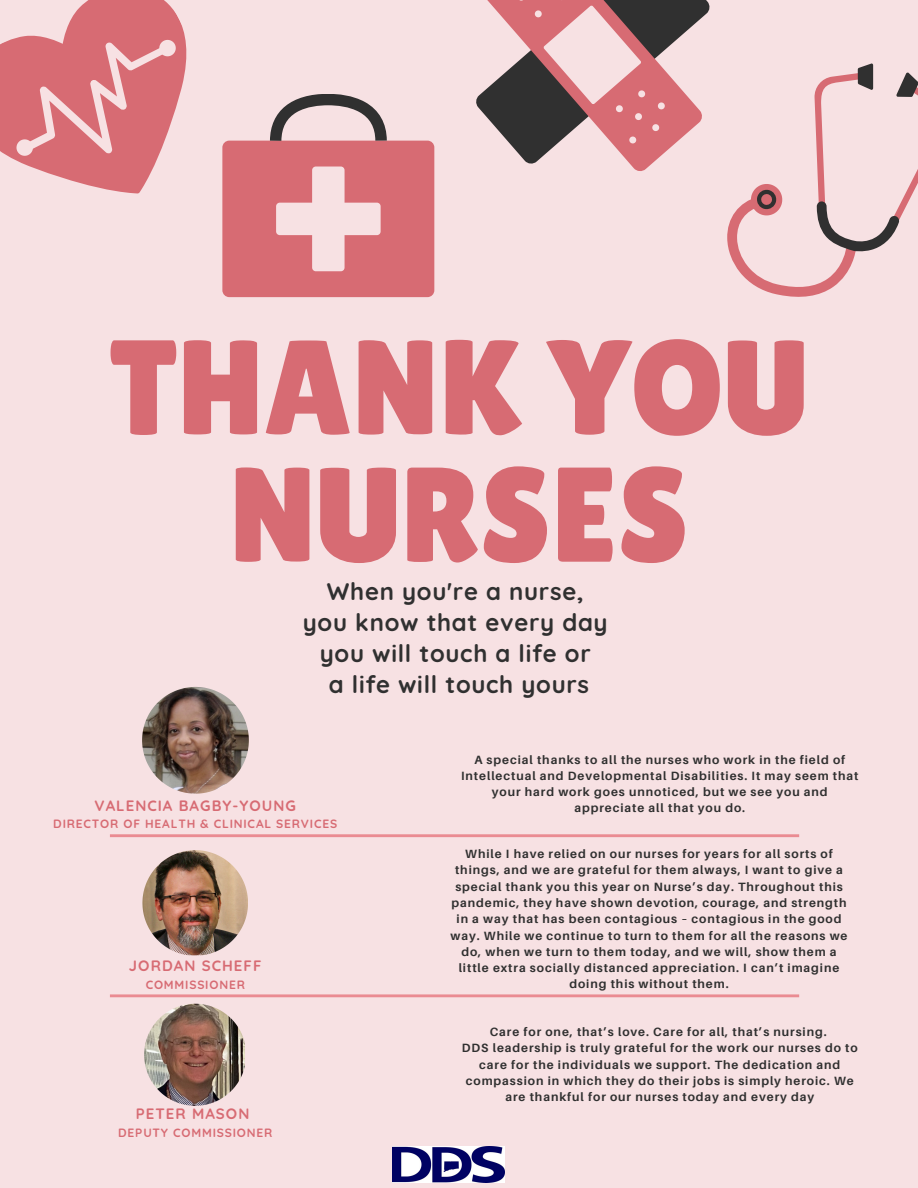
<style>
.page{position:relative;width:918px;height:1188px;background:#f7e1e3}
.page>*{position:absolute;margin:0;border:0;box-sizing:border-box;transform-origin:0 0}
.t1{font:134.4px/127.2px "Lilita One";color:#d76b73;text-align:center}
.t2{font:700 24px/30.8px "Quicksand";letter-spacing:.03em;color:#303030;text-align:center}
.t3{font:700 15px "Quicksand";letter-spacing:.07em;color:#d76b73}
.t4{font:700 12px/16.4px "Aileron";letter-spacing:.075em;color:#303030;text-align:center}
.t5{font:700 12px "Quicksand";letter-spacing:.07em;color:#d76b73}
</style>
<div class="page">
<svg style="left:70px;top:0;width:171px;height:194px"></svg>
<svg style="left:0;top:20px;width:198px;height:168px"></svg>
<div style="left:222px;top:141px;width:212px;height:156px;background:#d76b73;border-radius:7px"></div>
<div style="left:276px;top:203px;width:105px;height:32px;background:#f7e1e3;border-radius:4px"></div>
<div style="left:312px;top:167px;width:33px;height:104px;background:#f7e1e3;border-radius:4px"></div>
<svg style="left:270px;top:94px;width:117px;height:47px"></svg>
<svg style="left:476px;top:0;width:234px;height:171px"></svg>
<svg style="left:727px;top:63px;width:191px;height:234px"></svg>
<img style="left:393px;top:1155px;width:111px;height:27px">
<svg style="left:142px;top:686px;width:107px;height:108px"></svg>
<svg style="left:110px;top:834px;width:689px;height:321px"></svg>
<h1 class="t1" style="left:110px;top:324px;width:700px">THANK YOU<br>NURSES</h1>
<h2 class="t2" style="left:303px;top:576px;width:306px">When you're a nurse, you know that every day you will touch a life or<br>a life will touch yours</h2>
<p class="t4" style="left:461px;top:751px;width:399px">A special thanks to all the nurses who work in the field of<br>Intellectual and Developmental Disabilities. It may seem that your hard work goes unnoticed, but we see you and</p>
<p class="t3" style="left:94px;top:796px;width:203px">VALENCIA BAGBY-YOUNG</p>
<p class="t4" style="left:574px;top:800px;width:172px">appreciate all that you do.</p>
<p class="t5" style="left:53px;top:816px;width:285px">DIRECTOR OF HEALTH &amp; CLINICAL SERVICES</p>
<p class="t3" style="left:129px;top:956px;width:134px">JORDAN SCHEFF</p>
<p class="t5" style="left:146px;top:977px;width:101px">COMMISSIONER</p>
<p class="t3" style="left:136px;top:1104px;width:115px">PETER MASON</p>
<p class="t5" style="left:118px;top:1125px;width:156px">DEPUTY COMMISSIONER</p>
<p class="t4" style="left:451px;top:846px;width:399px">While I have relied on our nurses for years for all sorts of things, and we are grateful for them always, I want to give a special thank you this year on Nurse’s day. Throughout this pandemic, they have shown devotion, courage, and strength in a way that has been contagious – contagious in the good way. While we continue to turn to them for all the reasons we do, when we turn to them today, and we will, show them a little extra socially distanced appreciation. I can’t imagine doing this without them.</p>
<p class="t4" style="left:462px;top:1024px;width:397px">Care for one, that’s love. Care for all, that’s nursing.<br>DDS leadership is truly grateful for the work our nurses do to care for the individuals we support. The dedication and compassion in which they do their jobs is simply heroic. We are thankful for our nurses today and every day</p>
</div>
